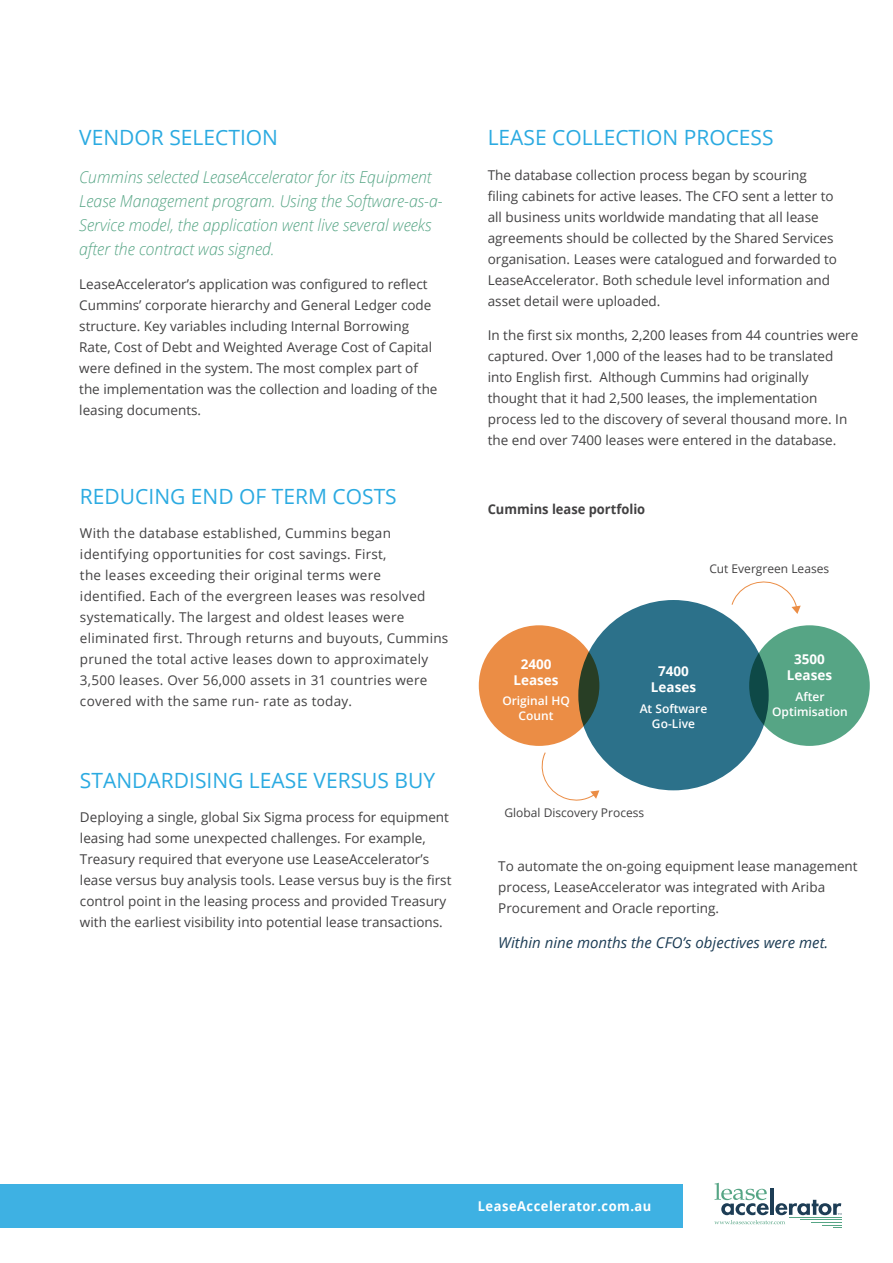
<style>
.page{position:relative;width:893px;height:1263px;background:#fff}
.page>*{position:absolute;margin:0;border:0;box-sizing:border-box;transform-origin:0 0}
.t1{font:21px "Open Sans";color:#2baae1}
.t2{font:italic 300 16.5px/24px "Open Sans";color:#56a585;scale:.96 1}
.t3{font:italic 15px "Open Sans";color:#1d3d55}
.t4{font:13.5px/21px "Open Sans";color:#424142}
.t5{font:13.5px/21px "Open Sans";letter-spacing:.02em;color:#424142}
.t6{font:700 13.5px/16.2px "Open Sans";color:#fff;text-align:center}
.t7{font:700 13.5px "Open Sans";letter-spacing:.04em;color:#fff;scale:.96 1}
.t8{font:700 13.5px "Open Sans";color:#424142;scale:.96 1}
.t9{font:600 12px/15px "Open Sans";color:#fff;text-align:center}
.t10{font:12px "Open Sans";color:#424142}
</style>
<div class="page">
<div style="left:0;top:1185px;width:683px;height:43px;background:#3eb1e3"></div>
<svg style="left:714px;top:1183px;width:128px;height:45px"></svg>
<hr style="left:811px;top:1222px;width:30px;height:1px;background:#56a585">
<hr style="left:800px;top:1219px;width:41px;height:1px;background:#56a585">
<hr style="left:789px;top:1217px;width:52px;height:1px;background:#56a585">
<div style="left:479px;top:625px;width:120px;height:121px;background:#eb8d45;border-radius:50%"></div>
<div style="left:749px;top:625px;width:121px;height:121px;background:#56a585;border-radius:50%"></div>
<div style="left:578px;top:600px;width:191px;height:190px;background:#2c718a;border-radius:50%"></div>
<svg style="left:541px;top:752px;width:58px;height:49px"></svg>
<svg style="left:731px;top:581px;width:70px;height:33px"></svg>
<h1 class="t1" style="left:79px;top:123px;width:200px">VENDOR SELECTION</h1>
<p class="t2" style="left:79px;top:164px;width:380px">Cummins selected LeaseAccelerator for its Equipment Lease Management program. Using the Software-as-a-Service model, the application went live several weeks after the contract was signed.</p>
<p class="t4" style="left:79px;top:274px;width:360px">LeaseAccelerator’s application was configured to reflect Cummins’ corporate hierarchy and General Ledger code structure. Key variables including Internal Borrowing Rate, Cost of Debt and Weighted Average Cost of Capital were defined in the system. The most complex part of the implementation was the collection and loading of the leasing documents.</p>
<h1 class="t1" style="left:80px;top:482px;width:318px">REDUCING END OF TERM COSTS</h1>
<p class="t5" style="left:80px;top:522px;width:370px">With the database established, Cummins began identifying opportunities for cost savings. First,<br>the leases exceeding their original terms were identified. Each of the evergreen leases was resolved systematically. The largest and oldest leases were eliminated first. Through returns and buyouts, Cummins pruned the total active leases down to approximately 3,500 leases. Over 56,000 assets in 31 countries were covered with the same run- rate as today.</p>
<h1 class="t1" style="left:80px;top:765px;width:357px">STANDARDISING LEASE VERSUS BUY</h1>
<p class="t4" style="left:80px;top:806px;width:373px">Deploying a single, global Six Sigma process for equipment leasing had some unexpected challenges. For example, Treasury required that everyone use LeaseAccelerator’s lease versus buy analysis tools. Lease versus buy is the first control point in the leasing process and provided Treasury with the earliest visibility into potential lease transactions.</p>
<h1 class="t1" style="left:488px;top:123px;width:287px">LEASE COLLECTION PROCESS</h1>
<p class="t4" style="left:488px;top:164px;width:351px">The database collection process began by scouring filing cabinets for active leases. The CFO sent a letter to all business units worldwide mandating that all lease agreements should be collected by the Shared Services organisation. Leases were catalogued and forwarded to LeaseAccelerator. Both schedule level information and asset detail were uploaded.</p>
<p class="t4" style="left:488px;top:325px;width:372px">In the first six months, 2,200 leases from 44 countries were captured. Over 1,000 of the leases had to be translated into English first. Although Cummins had originally thought that it had 2,500 leases, the implementation process led to the discovery of several thousand more. In the end over 7400 leases were entered in the database.</p>
<p class="t8" style="left:488px;top:500px;width:166px">Cummins lease portfolio</p>
<p class="t10" style="left:709px;top:561px;width:121px">Cut Evergreen Leases</p>
<p class="t6" style="left:787px;top:651px;width:47px">3500<br>Leases</p>
<p class="t6" style="left:513px;top:656px;width:47px">2400<br>Leases</p>
<p class="t6" style="left:651px;top:663px;width:47px">7400<br>Leases</p>
<p class="t9" style="left:795px;top:689px;width:31px">After</p>
<p class="t9" style="left:502px;top:693px;width:69px">Original HQ<br>Count</p>
<p class="t9" style="left:640px;top:701px;width:69px">At Software</p>
<p class="t9" style="left:772px;top:704px;width:77px">Optimisation</p>
<p class="t9" style="left:652px;top:716px;width:45px">Go-Live</p>
<p class="t10" style="left:504px;top:805px;width:141px">Global Discovery Process</p>
<p class="t4" style="left:498px;top:856px;width:361px">To automate the on-going equipment lease management process, LeaseAccelerator was integrated with Ariba<br>Procurement and Oracle reporting.</p>
<p class="t3" style="left:498px;top:932px;width:332px">Within nine months the CFO’s objectives were met.</p>
<p class="t7" style="left:478px;top:1196px;width:182px">LeaseAccelerator.com.au</p>
</div>
